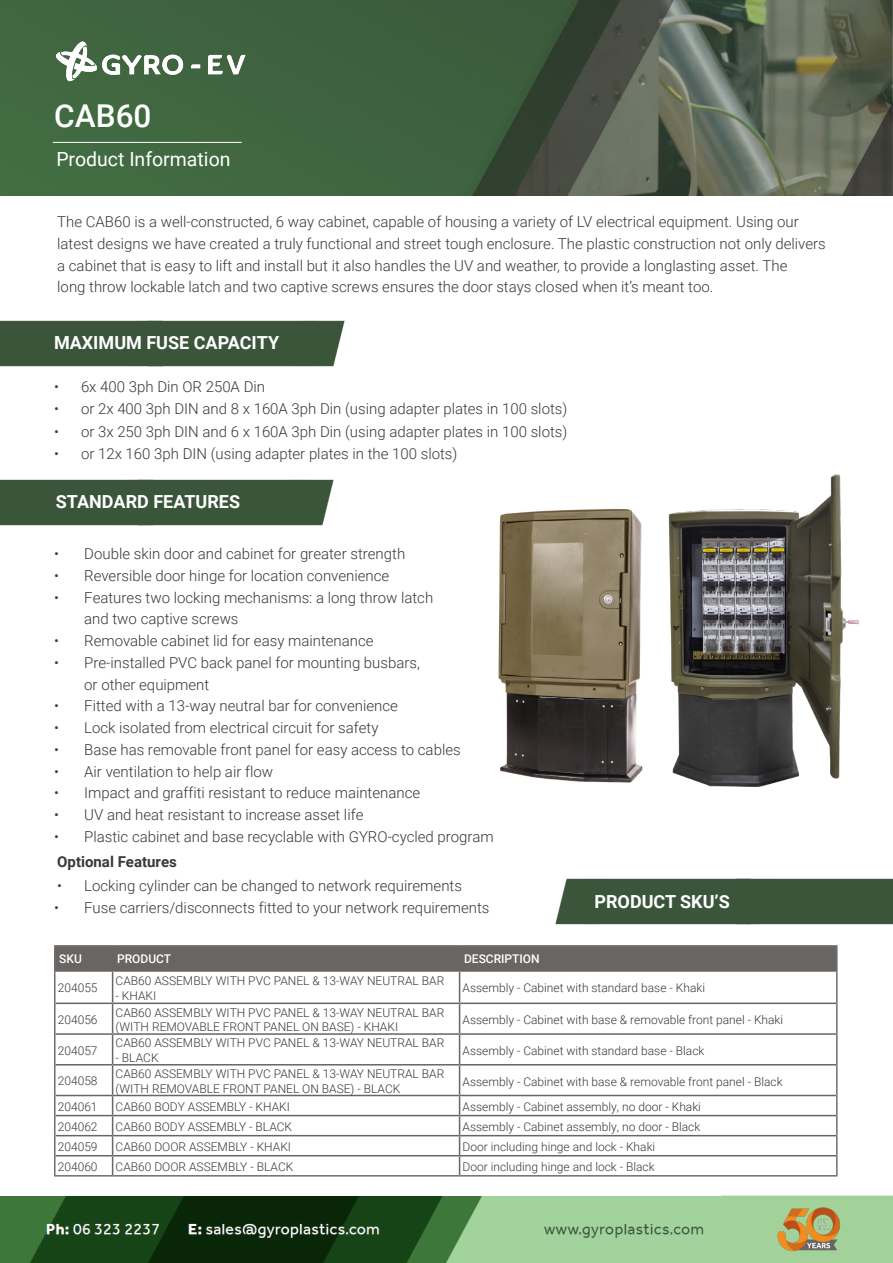
<style>
.page{position:relative;width:893px;height:1263px;background:#fff}
.page>*{position:absolute;margin:0;border:0;box-sizing:border-box;transform-origin:0 0}
.t1{font:500 31.5px "Roboto";color:#fff}
.t2{font:19.5px "Roboto";color:#fff}
.t3{font:700 18px "Roboto";color:#fff}
.t4{font:300 15px/21.8px "Roboto";color:#383839}
.t5{font:700 15px "Roboto";color:#383839}
.t6{font:300 12px/14.4px "Roboto";color:#383839}
.t7{font:500 12px "Roboto";color:#fff}
</style>
<div class="page">
<img style="left:0;top:0;width:893px;height:196px">
<img style="left:152px;top:479px;width:182px;height:47px">
<div style="left:0;top:479px;width:152px;height:47px;background:#3a553a"></div>
<img style="left:0;top:1196px;width:722px;height:67px">
<div style="left:722px;top:1195px;width:171px;height:68px;background:#a2d29a"></div>
<img style="left:775px;top:1204px;width:71px;height:50px">
<img style="left:55px;top:38px;width:197px;height:48px">
<hr style="left:53px;top:142px;width:189px;height:1px;background:#fff">
<img style="left:555px;top:878px;width:182px;height:47px">
<div style="left:737px;top:878px;width:156px;height:47px;background:#3a553a"></div>
<img style="left:163px;top:320px;width:182px;height:47px">
<div style="left:0;top:320px;width:163px;height:47px;background:#3a553a"></div>
<img style="left:668px;top:474px;width:191px;height:313px">
<hr style="left:112px;top:972px;width:1px;height:30px;background:#686563">
<hr style="left:459px;top:972px;width:1px;height:30px;background:#686563">
<hr style="left:56px;top:1002px;width:57px;height:2px;background:#686563">
<hr style="left:113px;top:1002px;width:347px;height:2px;background:#686563">
<hr style="left:460px;top:1002px;width:376px;height:2px;background:#686563">
<hr style="left:56px;top:1033px;width:57px;height:2px;background:#686563">
<hr style="left:113px;top:1033px;width:347px;height:2px;background:#686563">
<svg style="left:112px;top:1004px;width:1px;height:60px"></svg>
<hr style="left:460px;top:1033px;width:376px;height:2px;background:#686563">
<svg style="left:459px;top:1004px;width:1px;height:60px"></svg>
<hr style="left:56px;top:1064px;width:57px;height:1px;background:#686563">
<hr style="left:113px;top:1064px;width:347px;height:1px;background:#686563">
<hr style="left:112px;top:1065px;width:1px;height:30px;background:#686563">
<hr style="left:460px;top:1064px;width:376px;height:1px;background:#686563">
<hr style="left:459px;top:1065px;width:1px;height:30px;background:#686563">
<hr style="left:56px;top:1095px;width:57px;height:1px;background:#686563">
<hr style="left:113px;top:1095px;width:347px;height:1px;background:#686563">
<hr style="left:460px;top:1095px;width:376px;height:1px;background:#686563">
<hr style="left:56px;top:1115px;width:57px;height:1px;background:#686563">
<hr style="left:113px;top:1115px;width:347px;height:1px;background:#686563">
<hr style="left:460px;top:1115px;width:376px;height:1px;background:#686563">
<hr style="left:56px;top:1135px;width:57px;height:1px;background:#686563">
<hr style="left:113px;top:1135px;width:347px;height:1px;background:#686563">
<hr style="left:460px;top:1135px;width:376px;height:1px;background:#686563">
<hr style="left:56px;top:1155px;width:57px;height:1px;background:#686563">
<hr style="left:113px;top:1155px;width:347px;height:1px;background:#686563">
<svg style="left:112px;top:1096px;width:1px;height:79px"></svg>
<hr style="left:460px;top:1155px;width:376px;height:1px;background:#686563">
<svg style="left:459px;top:1096px;width:1px;height:79px"></svg>
<hr style="left:54px;top:971px;width:2px;height:32px;background:#716d6c">
<hr style="left:836px;top:971px;width:2px;height:32px;background:#716d6c">
<hr style="left:54px;top:1003px;width:2px;height:31px;background:#716d6c">
<hr style="left:836px;top:1003px;width:2px;height:31px;background:#716d6c">
<hr style="left:54px;top:1034px;width:2px;height:31px;background:#716d6c">
<hr style="left:836px;top:1034px;width:2px;height:31px;background:#716d6c">
<hr style="left:54px;top:1065px;width:2px;height:30px;background:#716d6c">
<hr style="left:836px;top:1065px;width:2px;height:30px;background:#716d6c">
<hr style="left:54px;top:1095px;width:2px;height:20px;background:#716d6c">
<hr style="left:836px;top:1095px;width:2px;height:20px;background:#716d6c">
<hr style="left:54px;top:1115px;width:2px;height:21px;background:#716d6c">
<hr style="left:836px;top:1115px;width:2px;height:21px;background:#716d6c">
<hr style="left:54px;top:1136px;width:2px;height:20px;background:#716d6c">
<hr style="left:836px;top:1136px;width:2px;height:20px;background:#716d6c">
<svg style="left:54px;top:1156px;width:2px;height:19px"></svg>
<svg style="left:836px;top:1156px;width:2px;height:19px"></svg>
<hr style="left:54px;top:1175px;width:59px;height:1px;background:#716d6c">
<hr style="left:113px;top:1175px;width:347px;height:1px;background:#716d6c">
<hr style="left:460px;top:1175px;width:378px;height:1px;background:#716d6c">
<hr style="left:54px;top:945px;width:59px;height:2px;background:#716d6c">
<hr style="left:54px;top:947px;width:2px;height:24px;background:#716d6c">
<hr style="left:113px;top:945px;width:347px;height:2px;background:#716d6c">
<hr style="left:460px;top:945px;width:378px;height:2px;background:#716d6c">
<hr style="left:836px;top:947px;width:2px;height:24px;background:#716d6c">
<div style="left:56px;top:947px;width:780px;height:23px;background:#686563"></div>
<hr style="left:56px;top:970px;width:57px;height:2px;background:#686563">
<hr style="left:113px;top:970px;width:347px;height:2px;background:#686563">
<hr style="left:460px;top:970px;width:376px;height:2px;background:#686563">
<img style="left:498px;top:509px;width:145px;height:274px">
<p class="t1" style="left:54px;top:94px;width:99px">CAB60</p>
<p class="t2" style="left:56px;top:145px;width:176px">Product Information</p>
<p class="t4" style="left:57px;top:210px;width:770px">The CAB60 is a well-constructed, 6 way cabinet, capable of housing a variety of LV electrical equipment. Using our latest designs we have created a truly functional and street tough enclosure. The plastic construction not only delivers a cabinet that is easy to lift and install but it also handles the UV and weather, to provide a longlasting asset. The<br>long throw lockable latch and two captive screws ensures the door stays closed when it’s meant too.</p>
<p class="t3" style="left:54px;top:330px;width:227px">MAXIMUM FUSE CAPACITY</p>
<p class="t4" style="left:54px;top:375px;width:213px">• 6x 400 3ph Din OR 250A Din</p>
<p class="t4" style="left:54px;top:397px;width:515px">• or 2x 400 3ph DIN and 8 x 160A 3ph Din (using adapter plates in 100 slots)</p>
<p class="t4" style="left:54px;top:420px;width:515px">• or 3x 250 3ph DIN and 6 x 160A 3ph Din (using adapter plates in 100 slots)</p>
<p class="t4" style="left:54px;top:442px;width:405px">• or 12x 160 3ph DIN (using adapter plates in the 100 slots)</p>
<p class="t3" style="left:56px;top:489px;width:186px">STANDARD FEATURES</p>
<p class="t4" style="left:54px;top:542px;width:353px">• Double skin door and cabinet for greater strength</p>
<p class="t4" style="left:54px;top:564px;width:337px">• Reversible door hinge for location convenience</p>
<p class="t4" style="left:84px;top:586px;width:350px;text-indent:-30px">• Features two locking mechanisms: a long throw latch and two captive screws</p>
<p class="t4" style="left:54px;top:629px;width:321px">• Removable cabinet lid for easy maintenance</p>
<p class="t4" style="left:84px;top:651px;width:337px;text-indent:-30px">• Pre-installed PVC back panel for mounting busbars, or other equipment</p>
<p class="t4" style="left:54px;top:694px;width:345px">• Fitted with a 13-way neutral bar for convenience</p>
<p class="t4" style="left:54px;top:716px;width:326px">• Lock isolated from electrical circuit for safety</p>
<p class="t4" style="left:54px;top:738px;width:408px">• Base has removable front panel for easy access to cables</p>
<p class="t4" style="left:54px;top:760px;width:221px">• Air ventilation to help air flow</p>
<p class="t4" style="left:54px;top:781px;width:368px">• Impact and graffiti resistant to reduce maintenance</p>
<p class="t4" style="left:54px;top:803px;width:311px">• UV and heat resistant to increase asset life</p>
<p class="t4" style="left:54px;top:825px;width:441px">• Plastic cabinet and base recyclable with GYRO-cycled program</p>
<p class="t5" style="left:57px;top:851px;width:121px">Optional Features</p>
<p class="t4" style="left:57px;top:874px;width:406px">• Locking cylinder can be changed to network requirements</p>
<p class="t4" style="left:54px;top:896px;width:437px">• Fuse carriers/disconnects fitted to your network requirements</p>
<p class="t3" style="left:594px;top:889px;width:137px">PRODUCT SKU’S</p>
<p class="t7" style="left:59px;top:950px;width:24px">SKU</p>
<p class="t7" style="left:117px;top:950px;width:56px">PRODUCT</p>
<p class="t7" style="left:464px;top:950px;width:77px">DESCRIPTION</p>
<p class="t6" style="left:58px;top:980px;width:41px">204055</p>
<p class="t6" style="left:116px;top:973px;width:330px">CAB60 ASSEMBLY WITH PVC PANEL &amp; 13-WAY NEUTRAL BAR</p>
<p class="t6" style="left:116px;top:987px;width:42px">- KHAKI</p>
<p class="t6" style="left:463px;top:980px;width:244px">Assembly - Cabinet with standard base - Khaki</p>
<p class="t6" style="left:58px;top:1012px;width:41px">204056</p>
<p class="t6" style="left:116px;top:1005px;width:330px">CAB60 ASSEMBLY WITH PVC PANEL &amp; 13-WAY NEUTRAL BAR (WITH REMOVABLE FRONT PANEL ON BASE) - KHAKI</p>
<p class="t6" style="left:463px;top:1012px;width:322px">Assembly - Cabinet with base &amp; removable front panel - Khaki</p>
<p class="t6" style="left:58px;top:1043px;width:41px">204057</p>
<p class="t6" style="left:116px;top:1035px;width:330px">CAB60 ASSEMBLY WITH PVC PANEL &amp; 13-WAY NEUTRAL BAR</p>
<p class="t6" style="left:116px;top:1050px;width:44px">- BLACK</p>
<p class="t6" style="left:463px;top:1043px;width:243px">Assembly - Cabinet with standard base - Black</p>
<p class="t6" style="left:58px;top:1073px;width:41px">204058</p>
<p class="t6" style="left:116px;top:1066px;width:330px">CAB60 ASSEMBLY WITH PVC PANEL &amp; 13-WAY NEUTRAL BAR (WITH REMOVABLE FRONT PANEL ON BASE) - BLACK</p>
<p class="t6" style="left:463px;top:1074px;width:321px">Assembly - Cabinet with base &amp; removable front panel - Black</p>
<p class="t6" style="left:58px;top:1099px;width:41px">204061</p>
<p class="t6" style="left:116px;top:1099px;width:176px">CAB60 BODY ASSEMBLY - KHAKI</p>
<p class="t6" style="left:463px;top:1099px;width:240px">Assembly - Cabinet assembly, no door - Khaki</p>
<p class="t6" style="left:58px;top:1119px;width:41px">204062</p>
<p class="t6" style="left:116px;top:1119px;width:178px">CAB60 BODY ASSEMBLY - BLACK</p>
<p class="t6" style="left:463px;top:1119px;width:239px">Assembly - Cabinet assembly, no door - Black</p>
<p class="t6" style="left:58px;top:1139px;width:41px">204059</p>
<p class="t6" style="left:116px;top:1139px;width:177px">CAB60 DOOR ASSEMBLY - KHAKI</p>
<p class="t6" style="left:463px;top:1139px;width:194px">Door including hinge and lock - Khaki</p>
<p class="t6" style="left:58px;top:1159px;width:41px">204060</p>
<p class="t6" style="left:116px;top:1159px;width:179px">CAB60 DOOR ASSEMBLY - BLACK</p>
<p class="t6" style="left:463px;top:1159px;width:194px">Door including hinge and lock - Black</p>
</div>
